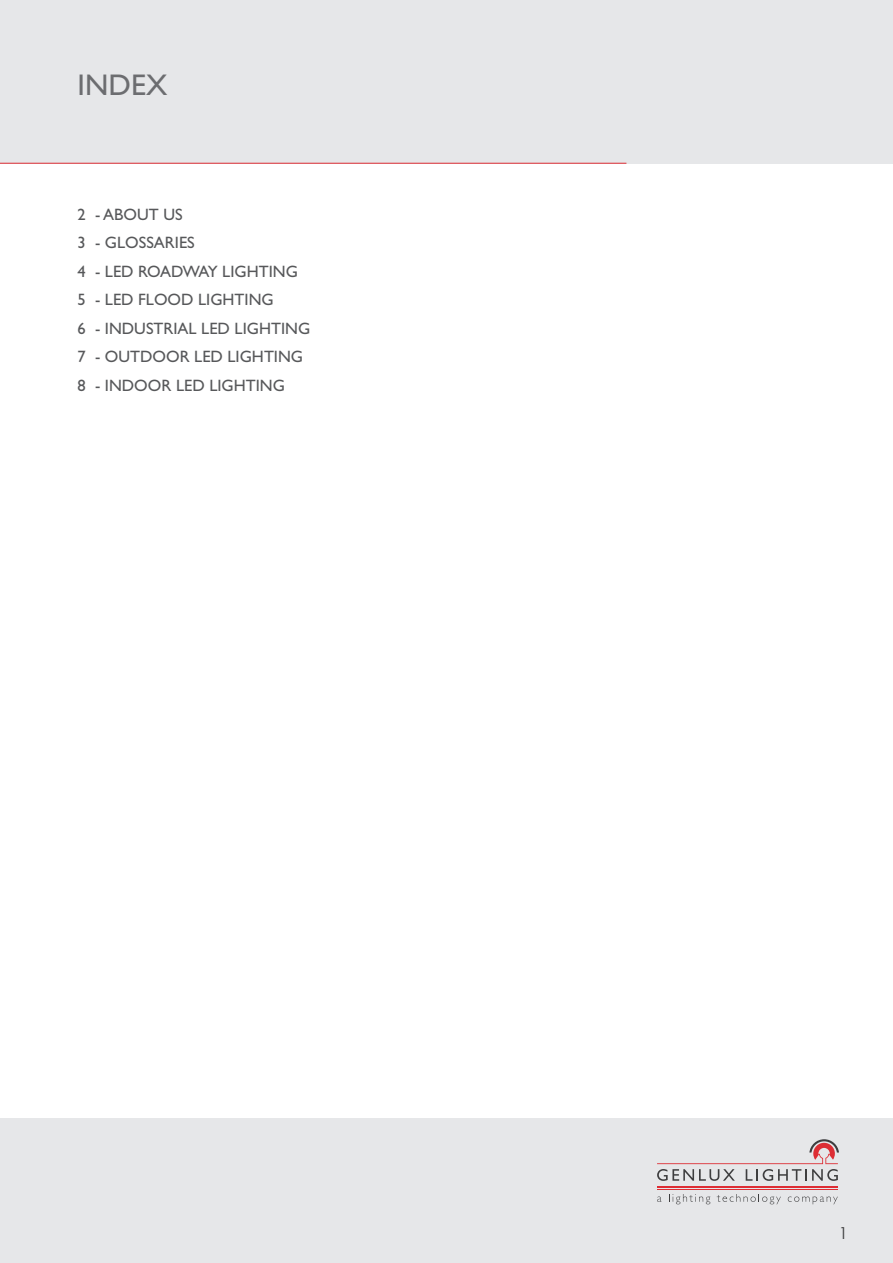
<style>
.page{position:relative;width:893px;height:1263px;background:#fff}
.page>*{position:absolute;margin:0;border:0;box-sizing:border-box;transform-origin:0 0}
.t1{font:30px "Gill Sans Std";color:#6c6d70}
.t2{font:16.5px/28.5px "Gill Sans Std";color:#57585a}
.t3{font:16.5px "Century Gothic";color:#3e3e3f}
</style>
<div class="page">
<div style="left:0;top:1118px;width:893px;height:145px;background:#e6e7e9"></div>
<div style="left:0;top:0;width:893px;height:163px;background:#e6e7e9"></div>
<hr style="left:0;top:163px;width:626px;height:1px;background:#dd2d34">
<svg style="left:657px;top:1196px;width:4px;height:6px"></svg>
<svg style="left:669px;top:1194px;width:41px;height:10px"></svg>
<svg style="left:717px;top:1194px;width:64px;height:10px"></svg>
<svg style="left:788px;top:1196px;width:50px;height:8px"></svg>
<svg style="left:657px;top:1139px;width:182px;height:42px"></svg>
<hr style="left:657px;top:1186px;width:181px;height:1px;background:#dd2d34">
<hr style="left:657px;top:1189px;width:181px;height:1px;background:#dd2d34">
<h1 class="t1" style="left:78px;top:68px;width:91px">INDEX</h1>
<p class="t2" style="left:78px;top:200px;width:234px">2 - ABOUT US<br>3 - GLOSSARIES<br>4 - LED ROADWAY LIGHTING<br>5 - LED FLOOD LIGHTING<br>6 - INDUSTRIAL LED LIGHTING<br>7 - OUTDOOR LED LIGHTING<br>8 - INDOOR LED LIGHTING</p>
<p class="t3" style="left:839px;top:1221px;width:11px">1</p>
</div>
